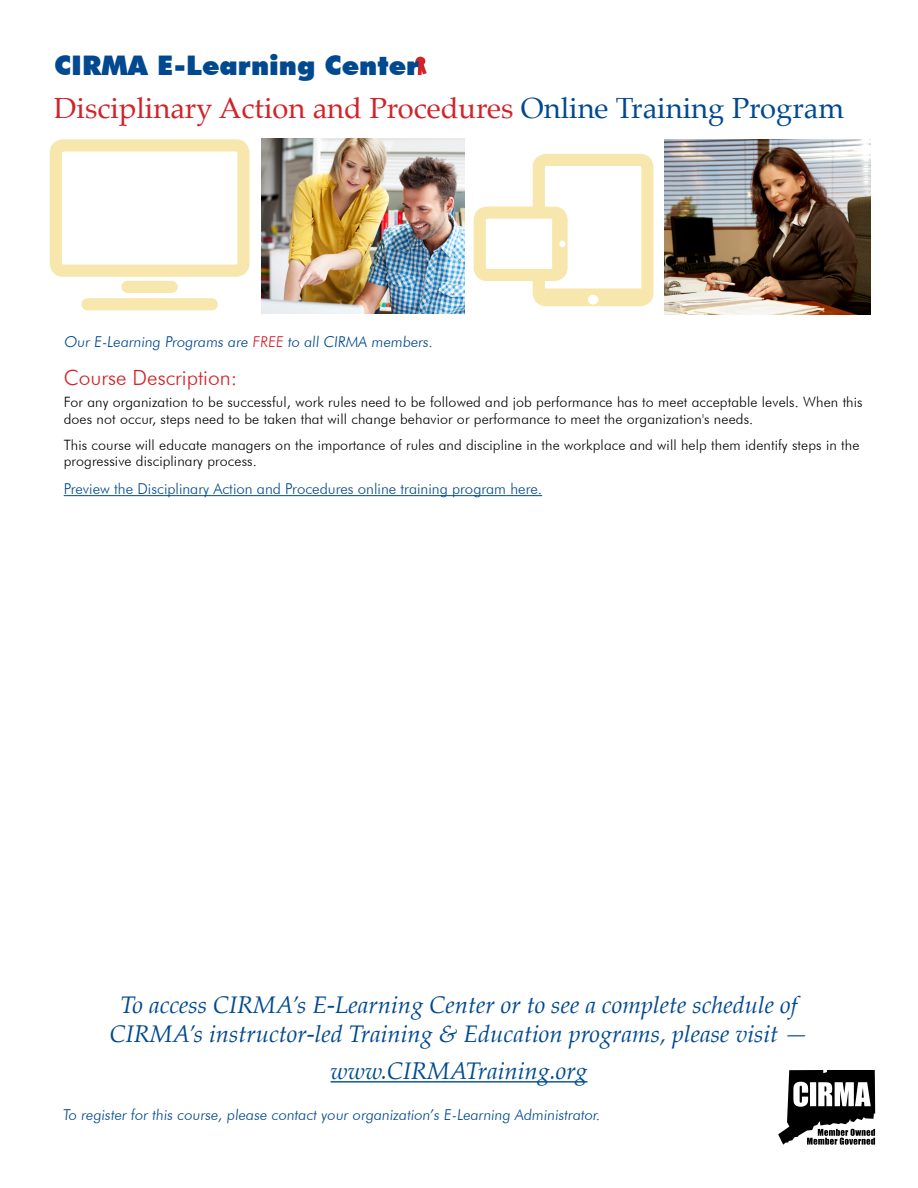
<style>
.page{position:relative;width:918px;height:1188px;background:#fff}
.page>*{position:absolute;margin:0;border:0;box-sizing:border-box;transform-origin:0 0}
.t1{font:29.1px "Palatino";color:#d2232a}
.t2{font:900 27px "Futura BT";color:#004990}
.t3{font:italic 24px/28.5px "Palatino";color:#004990;text-align:center}
.t4{font:italic 24px "Palatino";color:#004c8e}
.t5{font:300 21px "Futura BT";color:#d2232a}
.t6{font:300 15px "Futura BT";color:#004990}
.t7{font:300 15px "Futura BT";color:#004c8e}
.t8{font:300 14.25px/16.5px "Futura BT";letter-spacing:.01em;color:#000}
.s1{color:#004990}
.s2{color:#d2232a}
</style>
<div class="page">
<hr style="left:64px;top:495px;width:442px;height:1px;background:#004c8e">
<hr style="left:506px;top:495px;width:36px;height:1px;background:#004990">
<div style="left:533px;top:154px;width:120px;height:152px;border:12px solid #f7e7ac;border-radius:7px"></div>
<div style="left:540px;top:288px;width:105px;height:13px;background:#f7e7ac"></div>
<div style="left:588px;top:295px;width:10px;height:10px;background:#fff;border-radius:50%"></div>
<div style="left:480px;top:213px;width:82px;height:62px;background:#fff;border-radius:7px"></div>
<div style="left:474px;top:207px;width:94px;height:74px;border:12px solid #f7e7ac;border-radius:7px"></div>
<div style="left:552px;top:212px;width:12px;height:65px;background:#f7e7ac"></div>
<svg style="left:559px;top:241px;width:6px;height:6px"></svg>
<div style="left:50px;top:139px;width:200px;height:138px;border:12px solid #f7e7ac;border-radius:7px"></div>
<div style="left:128px;top:281px;width:44px;height:12px;background:#f7e7ac"></div>
<div style="left:87px;top:298px;width:125px;height:12px;background:#f7e7ac"></div>
<svg style="left:417px;top:65px;width:10px;height:10px"></svg>
<svg style="left:415px;top:56px;width:11px;height:10px"></svg>
<svg style="left:778px;top:1070px;width:97px;height:75px"></svg>
<hr style="left:331px;top:1081px;width:256px;height:2px;background:#004c8e">
<img style="left:261px;top:139px;width:204px;height:174px">
<img style="left:664px;top:139px;width:206px;height:175px">
<h2 class="t2" style="left:54px;top:49px;width:367px">CIRMA E-Learning Center</h2>
<h1 class="t1" style="left:54px;top:84px;width:792px">Disciplinary Action and Procedures <span class="s1">Online Training Program</span></h1>
<p class="t6" style="left:64px;top:332px;width:372px">Our -E Learning Programs are <span class="s2">FREE</span> to all CIRMA members.</p>
<h3 class="t5" style="left:64px;top:365px;width:175px">Course Description:</h3>
<p class="t8" style="left:64px;top:394px;width:800px">For any organization to be successful, work rules need to be followed and job performance has to meet acceptable levels. When this does not occur, steps need to be taken that will change behavior or performance to meet the organizations' needs.</p>
<p class="t8" style="left:64px;top:436px;width:797px">This course will educate managers on the importance of rules and discipline in the workplace and will help them identify steps in the progressive disciplinary process.</p>
<p class="t7" style="left:64px;top:480px;width:480px">Preview the Disciplinary Action and Procedures online training program <span class="s1">here.</span></p>
<h3 class="t3" style="left:110px;top:990px;width:700px">To access CIRMA Es’ -Learning Center or to see a complete schedule of<br>CIRMA s’ instructor-led Training &amp; Education programs, please visit —</h3>
<h3 class="t4" style="left:331px;top:1051px;width:258px">www.CIRMATraining.org</h3>
<p class="t6" style="left:63px;top:1106px;width:371px">To register for this course, please contact your organization</p>
<p class="t6" style="left:429px;top:1106px;width:171px">-Es’ Learning Administrator</p>
<p class="t6" style="left:596px;top:1106px;width:8px">.</p>
</div>
